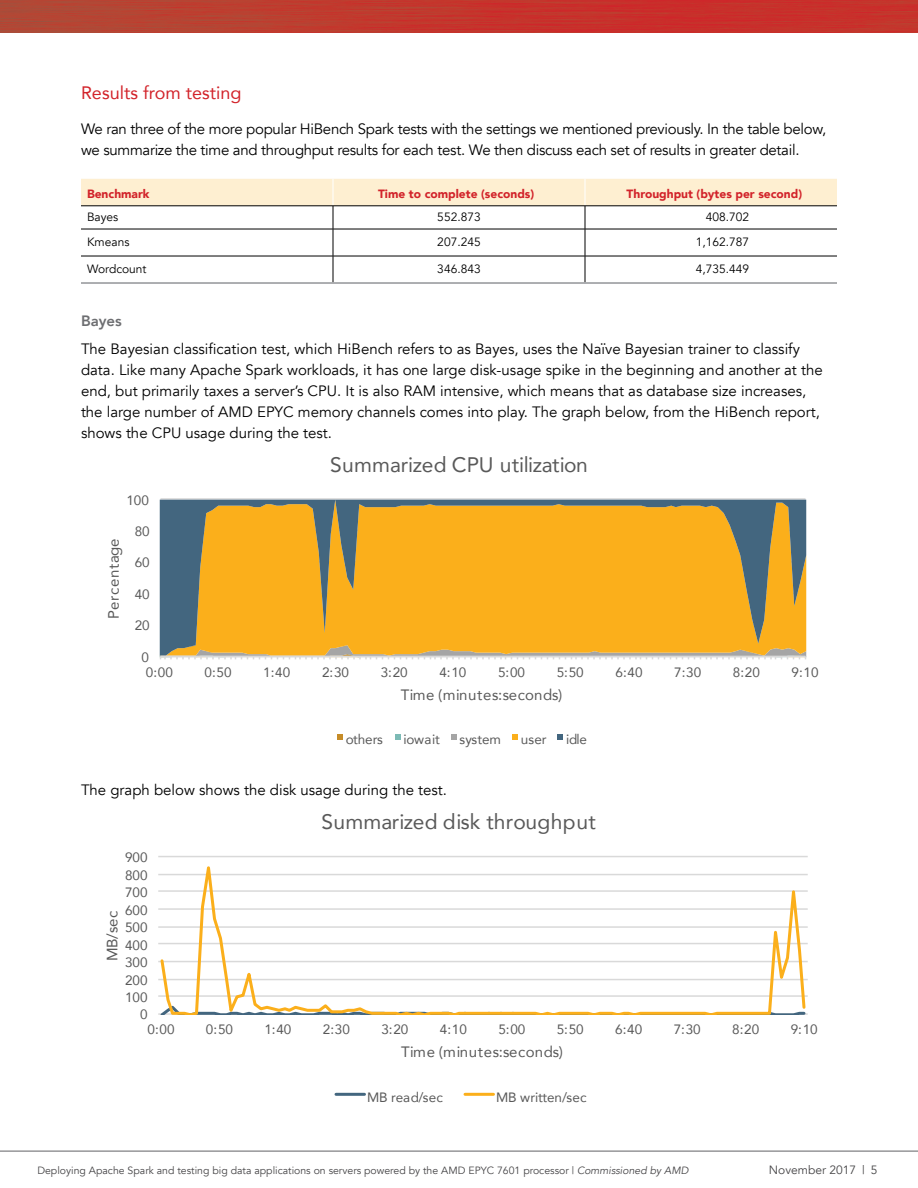
<style>
.page{position:relative;width:918px;height:1188px;background:#fff}
.page>*{position:absolute;margin:0;border:0;box-sizing:border-box;transform-origin:0 0}
.t1{font:21px "Avenir LT Com";letter-spacing:.005em;color:#595959}
.t2{font:21px "Avenir LT Com";letter-spacing:-.015em;color:#595959}
.t3{font:18px "Avenir";color:#d2232a}
.t4{font:15px/21px "Avenir";color:#000}
.t5{font:15px/21px "Avenir";letter-spacing:-.02em;color:#000}
.t6{font:15px "Avenir LT Com";letter-spacing:.045em;color:#595959}
.t7{font:800 15px "Avenir";color:#6d6e71}
.t8{font:13.5px "Avenir LT Com";color:#595959}
.t9{font:13.5px "Avenir LT Com";letter-spacing:-.02em;color:#595959}
.t10{font:12px "Avenir";color:#000}
.t11{font:900 12px "Avenir";color:#d2232a}
.t12{font:12px "Avenir";color:#464547}
.t13{font:10.5px "Avenir";color:#464547}
.s1{font-style:italic}
</style>
<div class="page">
<img style="left:0;top:0;width:918px;height:33px">
<hr style="left:81px;top:282px;width:252px;height:2px;background:#939598">
<hr style="left:333px;top:282px;width:252px;height:2px;background:#939598">
<hr style="left:585px;top:282px;width:252px;height:2px;background:#939598">
<svg style="left:81px;top:179px;width:756px;height:103px"></svg>
<hr style="left:81px;top:206px;width:252px;height:1px;background:#000">
<hr style="left:333px;top:206px;width:252px;height:1px;background:#000">
<hr style="left:585px;top:206px;width:252px;height:1px;background:#000">
<hr style="left:158px;top:995px;width:650px;height:2px;background:#d9d9d9">
<hr style="left:158px;top:979px;width:650px;height:1px;background:#d9d9d9">
<hr style="left:158px;top:961px;width:650px;height:1px;background:#d9d9d9">
<hr style="left:158px;top:943px;width:650px;height:1px;background:#d9d9d9">
<hr style="left:158px;top:926px;width:650px;height:2px;background:#d9d9d9">
<hr style="left:158px;top:908px;width:650px;height:2px;background:#d9d9d9">
<hr style="left:158px;top:890px;width:650px;height:2px;background:#d9d9d9">
<hr style="left:158px;top:874px;width:650px;height:1px;background:#d9d9d9">
<hr style="left:158px;top:856px;width:650px;height:1px;background:#d9d9d9">
<hr style="left:158px;top:1013px;width:650px;height:2px;background:#d9d9d9">
<svg style="left:159px;top:857px;width:648px;height:158px"></svg>
<hr style="left:336px;top:1093px;width:28px;height:3px;background:#43667f">
<hr style="left:465px;top:1093px;width:29px;height:3px;background:#fbaf1b">
<hr style="left:160px;top:498px;width:646px;height:2px;background:#d9d9d9">
<svg style="left:160px;top:500px;width:646px;height:145px;background:#daa22d"></svg>
<svg style="left:160px;top:645px;width:646px;height:14px;background:#e1b96b"></svg>
<svg style="left:337px;top:734px;width:6px;height:6px"></svg>
<svg style="left:395px;top:734px;width:6px;height:6px"></svg>
<svg style="left:451px;top:734px;width:6px;height:6px"></svg>
<svg style="left:512px;top:734px;width:6px;height:6px"></svg>
<svg style="left:557px;top:734px;width:6px;height:6px"></svg>
<hr style="left:0;top:1151px;width:918px;height:1px;background:#616264">
<p class="t3" style="left:81px;top:78px;width:162px">Results from testing</p>
<p class="t5" style="left:81px;top:118px;width:747px">We ran three of the more popular HiBench Spark tests with the settings we mentioned previously. In the table below, we summarize the time and throughput results for each test. We then discuss each set of results in greater detail.</p>
<p class="t11" style="left:87px;top:184px;width:64px">Benchmark</p>
<p class="t11" style="left:378px;top:184px;width:158px">Time to complete (seconds)</p>
<p class="t11" style="left:627px;top:184px;width:177px">Throughput (bytes per second)</p>
<p class="t10" style="left:87px;top:209px;width:33px">Bayes</p>
<p class="t10" style="left:437px;top:209px;width:45px">552.873</p>
<p class="t10" style="left:706px;top:209px;width:45px">408.702</p>
<p class="t10" style="left:87px;top:234px;width:44px">Kmeans</p>
<p class="t10" style="left:437px;top:234px;width:45px">207.245</p>
<p class="t10" style="left:696px;top:234px;width:55px">1,162.787</p>
<p class="t10" style="left:87px;top:261px;width:61px">Wordcount</p>
<p class="t10" style="left:437px;top:261px;width:45px">346.843</p>
<p class="t10" style="left:696px;top:261px;width:55px">4,735.449</p>
<p class="t7" style="left:81px;top:309px;width:42px">Bayes</p>
<p class="t4" style="left:81px;top:338px;width:743px">The Bayesian classification test, which HiBench refers to as Bayes, uses the Naïve Bayesian trainer to classify data. Like many Apache Spark workloads, it has one large disk-usage spike in the beginning and another at the end, but primarily taxes a server’s CPU. It is also RAM intensive, which means that as database size increases, the large number of AMD EPYC memory channels comes into play. The graph below, from the HiBench report, shows the CPU usage during the test.</p>
<p class="t8" style="left:126px;top:492px;width:24px">100</p>
<p class="t6" style="left:105px;top:619px;width:82px;rotate:-90deg">Percentage</p>
<p class="t8" style="left:135px;top:523px;width:17px">80</p>
<p class="t8" style="left:135px;top:555px;width:17px">60</p>
<p class="t8" style="left:135px;top:586px;width:17px">40</p>
<p class="t8" style="left:135px;top:617px;width:17px">20</p>
<p class="t8" style="left:141px;top:649px;width:9px">0</p>
<h1 class="t2" style="left:330px;top:452px;width:259px">Summarized CPU utilization</h1>
<p class="t8" style="left:146px;top:664px;width:29px">0:00</p>
<p class="t8" style="left:205px;top:664px;width:29px">0:50</p>
<p class="t8" style="left:263px;top:664px;width:29px">1:40</p>
<p class="t8" style="left:322px;top:664px;width:29px">2:30</p>
<p class="t8" style="left:381px;top:664px;width:29px">3:20</p>
<p class="t8" style="left:439px;top:664px;width:29px">4:10</p>
<p class="t8" style="left:498px;top:664px;width:29px">5:00</p>
<p class="t8" style="left:557px;top:664px;width:29px">5:50</p>
<p class="t8" style="left:615px;top:664px;width:29px">6:40</p>
<p class="t8" style="left:674px;top:664px;width:29px">7:30</p>
<p class="t8" style="left:733px;top:664px;width:29px">8:20</p>
<p class="t8" style="left:792px;top:664px;width:29px">9:10</p>
<p class="t6" style="left:401px;top:685px;width:163px">Time (minutes:seconds)</p>
<p class="t8" style="left:346px;top:731px;width:39px">others</p>
<p class="t8" style="left:404px;top:731px;width:38px">iowait</p>
<p class="t8" style="left:460px;top:731px;width:43px">system</p>
<p class="t8" style="left:521px;top:731px;width:27px">user</p>
<p class="t8" style="left:566px;top:731px;width:22px">idle</p>
<p class="t4" style="left:81px;top:779px;width:368px">The graph below shows the disk usage during the test.</p>
<p class="t8" style="left:125px;top:849px;width:24px">900</p>
<p class="t8" style="left:125px;top:867px;width:24px">800</p>
<p class="t8" style="left:125px;top:884px;width:24px">700</p>
<p class="t8" style="left:125px;top:902px;width:24px">600</p>
<p class="t6" style="left:103px;top:961px;width:52px;rotate:-90deg">MB/sec</p>
<p class="t8" style="left:125px;top:919px;width:24px">500</p>
<p class="t8" style="left:125px;top:937px;width:24px">400</p>
<p class="t8" style="left:125px;top:954px;width:24px">300</p>
<p class="t8" style="left:125px;top:972px;width:24px">200</p>
<p class="t8" style="left:125px;top:989px;width:24px">100</p>
<p class="t8" style="left:140px;top:1007px;width:9px">0</p>
<h1 class="t1" style="left:321px;top:809px;width:276px">Summarized disk throughput</h1>
<p class="t8" style="left:148px;top:1021px;width:29px">0:00</p>
<p class="t8" style="left:206px;top:1021px;width:29px">0:50</p>
<p class="t8" style="left:264px;top:1021px;width:29px">1:40</p>
<p class="t8" style="left:323px;top:1021px;width:29px">2:30</p>
<p class="t8" style="left:381px;top:1021px;width:29px">3:20</p>
<p class="t8" style="left:440px;top:1021px;width:29px">4:10</p>
<p class="t8" style="left:498px;top:1021px;width:29px">5:00</p>
<p class="t8" style="left:557px;top:1021px;width:29px">5:50</p>
<p class="t8" style="left:615px;top:1021px;width:29px">6:40</p>
<p class="t8" style="left:674px;top:1021px;width:29px">7:30</p>
<p class="t8" style="left:732px;top:1021px;width:29px">8:20</p>
<p class="t8" style="left:791px;top:1021px;width:29px">9:10</p>
<p class="t6" style="left:401px;top:1043px;width:163px">Time (minutes:seconds)</p>
<p class="t8" style="left:367px;top:1089px;width:77px">MB read/sec</p>
<p class="t9" style="left:496px;top:1089px;width:92px">MB written/sec</p>
<p class="t13" style="left:37px;top:1164px;width:653px">Deploying Apache Spark and testing big data applications on servers powered by the AMD EPYC 7601 processor | <span class="s1">Commissioned by AMD</span></p>
<p class="t12" style="left:769px;top:1163px;width:110px">November 2017 | 5</p>
</div>
